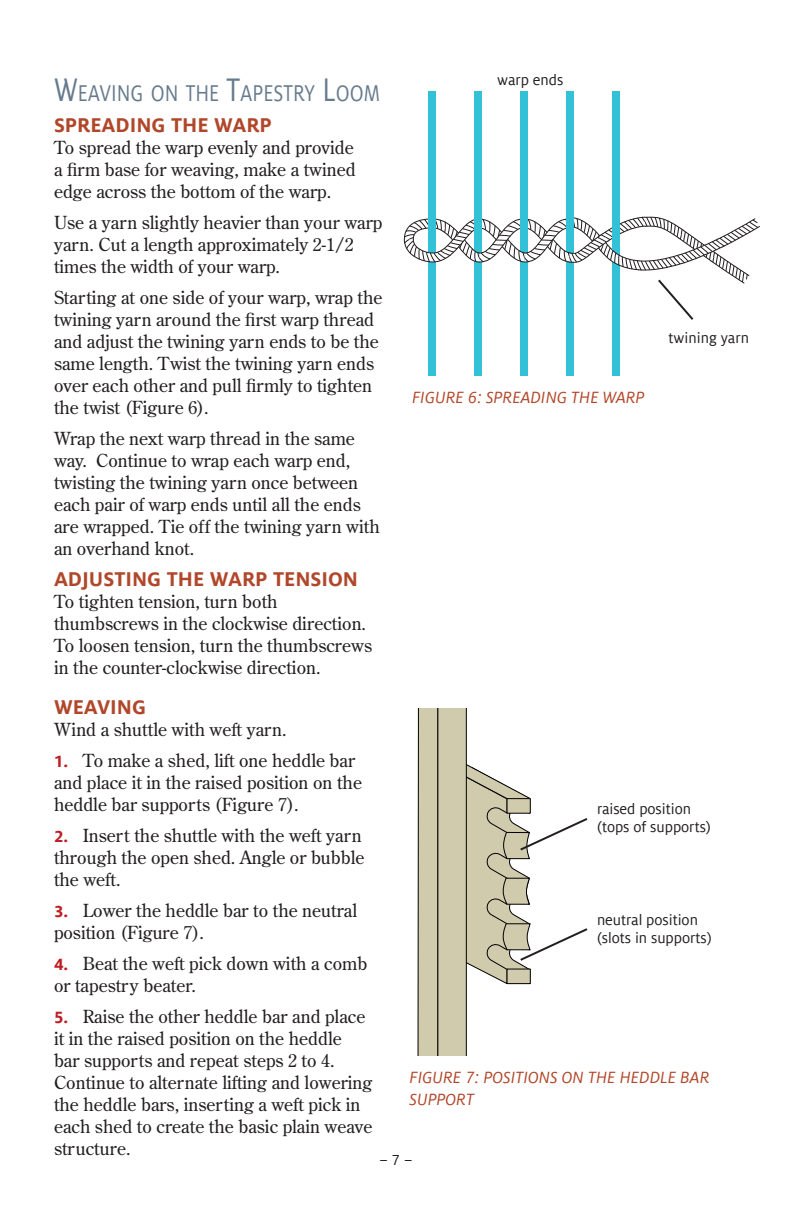
<style>
.page{position:relative;width:792px;height:1224px;background:#fff}
.page>*{position:absolute;margin:0;border:0;box-sizing:border-box;transform-origin:0 0}
.title_inside_second{font:25.2px "Milo Offc";color:#667b8d;scale:.84 1}
.section_header{font:700 22px "Milo Offc";color:#b1472a}
.paragraph{font:18px/22px "Century Old Style Std";color:#231f20}
.figure_label{font:italic 18px/22px "Milo Offc";color:#b1472a}
.call-out{font:16px/18px "Milo Offc";color:#231f20}
.s1{font-size:36px}
.s2{font-family:"Milo Offc";font-weight:700;color:#be1e23}
</style>
<div class="page">
<svg style="left:417px;top:709px;width:171px;height:347px"></svg>
<div style="left:612px;top:91px;width:8px;height:285px;background:#33c1d8"></div>
<div style="left:566px;top:91px;width:8px;height:285px;background:#33c1d8"></div>
<div style="left:520px;top:91px;width:8px;height:285px;background:#33c1d8"></div>
<div style="left:474px;top:91px;width:8px;height:285px;background:#33c1d8"></div>
<div style="left:428px;top:91px;width:8px;height:285px;background:#33c1d8"></div>
<svg style="left:404px;top:217px;width:356px;height:103px"></svg>
<p class="call-out" style="left:497px;top:71px;width:68px">warp ends</p>
<p class="title_inside_second" style="left:54px;top:79px;width:390px"><span class="s1">W</span>EAVING ON THE <span class="s1">T</span>APESTRY <span class="s1">L</span>OOM</p>
<p class="section_header" style="left:54px;top:112px;width:219px">SPREADING THE WARP</p>
<p class="paragraph" style="left:54px;top:136px;width:303px;text-align:justify">To spread the warp evenly and provide a firm base for weaving, make a twined edge across the bottom of the warp.</p>
<p class="paragraph" style="left:54px;top:211px;width:330px">Use a yarn slightly heavier than your warp yarn. Cut a length approximately 2-1/2 times the width of your warp.</p>
<p class="paragraph" style="left:54px;top:286px;width:330px">Starting at one side of your warp, wrap the twining yarn around the first warp thread and adjust the twining yarn ends to be the same length. Twist the twining yarn ends over each other and pull firmly to tighten the twist (Figure 6).</p>
<p class="paragraph" style="left:54px;top:427px;width:327px">Wrap the next warp thread in the same way. Continue to wrap each warp end, twisting the twining yarn once between each pair of warp ends until all the ends are wrapped. Tie off the twining yarn with an overhand knot.</p>
<p class="section_header" style="left:54px;top:566px;width:306px">ADJUSTING THE WARP TENSION</p>
<p class="paragraph" style="left:54px;top:590px;width:320px">To tighten tension, turn both thumbscrews in the clockwise direction.<br>To loosen tension, turn the thumbscrews in the counter-clockwise direction.</p>
<p class="section_header" style="left:54px;top:694px;width:94px">WEAVING</p>
<p class="paragraph" style="left:54px;top:718px;width:234px">Wind a shuttle with weft yarn.</p>
<p class="paragraph" style="left:54px;top:749px;width:310px"><span class="s2">1.</span> To make a shed, lift one heddle bar and place it in the raised position on the heddle bar supports (Figure 7).</p>
<p class="paragraph" style="left:54px;top:824px;width:312px"><span class="s2">2.</span> Insert the shuttle with the weft yarn through the open shed. Angle or bubble the weft.</p>
<p class="paragraph" style="left:54px;top:899px;width:305px"><span class="s2">3.</span> Lower the heddle bar to the neutral position (Figure 7).</p>
<p class="paragraph" style="left:54px;top:952px;width:315px"><span class="s2">4.</span> Beat the weft pick down with a comb or tapestry beater.</p>
<p class="paragraph" style="left:54px;top:1005px;width:320px"><span class="s2">5.</span> Raise the other heddle bar and place it in the raised position on the heddle<br>bar supports and repeat steps 2 to 4.<br>Continue to alternate lifting and lowering the heddle bars, inserting a weft pick in each shed to create the basic plain weave structure.</p>
<p class="call-out" style="left:669px;top:329px;width:82px">twining yarn</p>
<p class="figure_label" style="left:412px;top:387px;width:234px">FIGURE 6: SPREADING THE WARP</p>
<p class="call-out" style="left:597px;top:800px;width:115px">raised position (tops of supports)</p>
<p class="call-out" style="left:597px;top:911px;width:116px">neutral position (slots in supports)</p>
<p class="figure_label" style="left:410px;top:1067px;width:301px">FIGURE 7: POSITIONS ON THE HEDDLE BAR<br>SUPPORT</p>
<p class="call-out" style="left:380px;top:1151px;width:34px">– 7 –</p>
</div>
